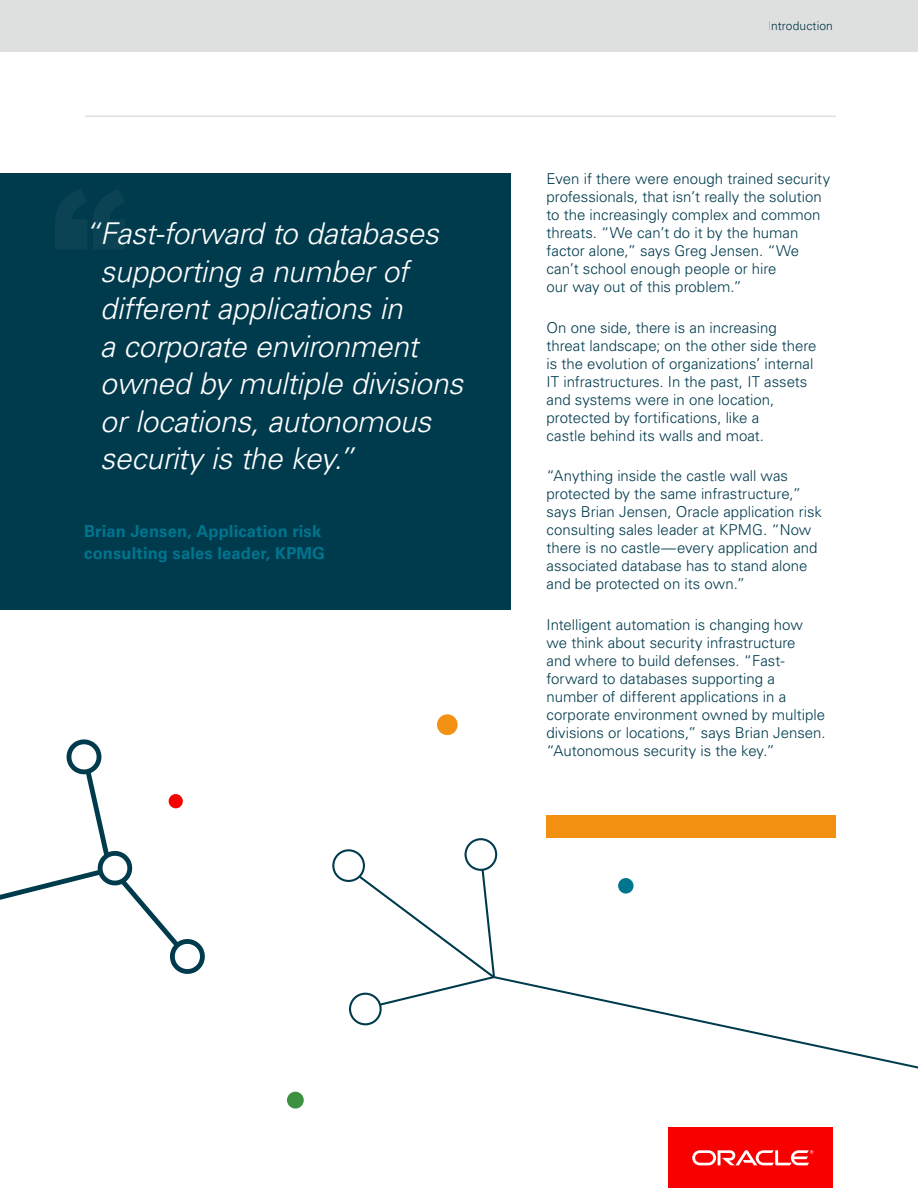
<style>
.page{position:relative;width:918px;height:1188px;background:#fff}
.page>*{position:absolute;margin:0;border:0;box-sizing:border-box;transform-origin:0 0}
.Pullout___Quote___20{font:italic 300 30px/37.5px "Univers LT Std";letter-spacing:-.01em;color:#fff}
.Pullout_Quote___Name{font:700 16.5px/22.5px "Univers LT Std";letter-spacing:.01em;color:#00758f}
.Body_Copy___18_20{font:300 15px/18px "Univers LT Std";color:#003b4d}
.t1{font:300 12px "Univers LT Std";letter-spacing:.01em;color:#003b4d}
</style>
<div class="page">
<div style="left:0;top:0;width:918px;height:51px;background:#dee0e0"></div>
<div style="left:668px;top:1128px;width:165px;height:60px;background:#f80000"></div>
<svg style="left:692px;top:1150px;width:121px;height:15px"></svg>
<hr style="left:85px;top:116px;width:751px;height:1px;background:#dee0e0">
<div style="left:547px;top:815px;width:289px;height:23px;background:#f29111"></div>
<div style="left:0;top:174px;width:510px;height:436px;background:#003b4d"></div>
<svg style="left:56px;top:190px;width:69px;height:59px"></svg>
<svg style="left:0;top:739px;width:205px;height:235px"></svg>
<svg style="left:332px;top:838px;width:586px;height:231px"></svg>
<div style="left:618px;top:878px;width:16px;height:16px;background:#00758f;border-radius:50%"></div>
<div style="left:169px;top:794px;width:14px;height:14px;background:#f70000;border-radius:50%"></div>
<div style="left:287px;top:1092px;width:17px;height:17px;background:#3b9140;border-radius:50%"></div>
<div style="left:437px;top:714px;width:21px;height:21px;background:#f29112;border-radius:50%"></div>
<p class="Pullout___Quote___20" style="left:100px;top:215px;width:365px;text-indent:-16px">“Fast-forward to databases supporting a number of different applications in<br>a corporate environment owned by multiple divisions or locations, autonomous security is the key.”</p>
<p class="Pullout_Quote___Name" style="left:84px;top:520px;width:242px">Brian Jensen, Application risk consulting sales leader, KPMG</p>
<p class="t1" style="left:768px;top:18px;width:67px">Introduction</p>
<p class="Body_Copy___18_20" style="left:547px;top:170px;width:285px">Even if there were enough trained security professionals, that isn’t really the solution to the increasingly complex and common threats. “We can’t do it by the human factor alone,” says Greg Jensen. “We can’t school enough people or hire<br>our way out of this problem.”</p>
<p class="Body_Copy___18_20" style="left:547px;top:319px;width:272px">On one side, there is an increasing threat landscape; on the other side there is the evolution of organizations’ internal IT infrastructures. In the past, IT assets and systems were in one location, protected by fortifications, like a<br>castle behind its walls and moat.</p>
<p class="Body_Copy___18_20" style="left:547px;top:467px;width:277px">“Anything inside the castle wall was protected by the same infrastructure,” says Brian Jensen, Oracle application risk consulting sales leader at KPMG. “Now there is no castle—every application and associated database has to stand alone and be protected on its own.”</p>
<p class="Body_Copy___18_20" style="left:547px;top:616px;width:281px">Intelligent automation is changing how we think about security infrastructure<br>and where to build defenses. “Fast&shy;forward to databases supporting a number of different applications in a corporate environment owned by multiple divisions or locations,” says Brian Jensen. “Autonomous security is the key.”</p>
</div>
